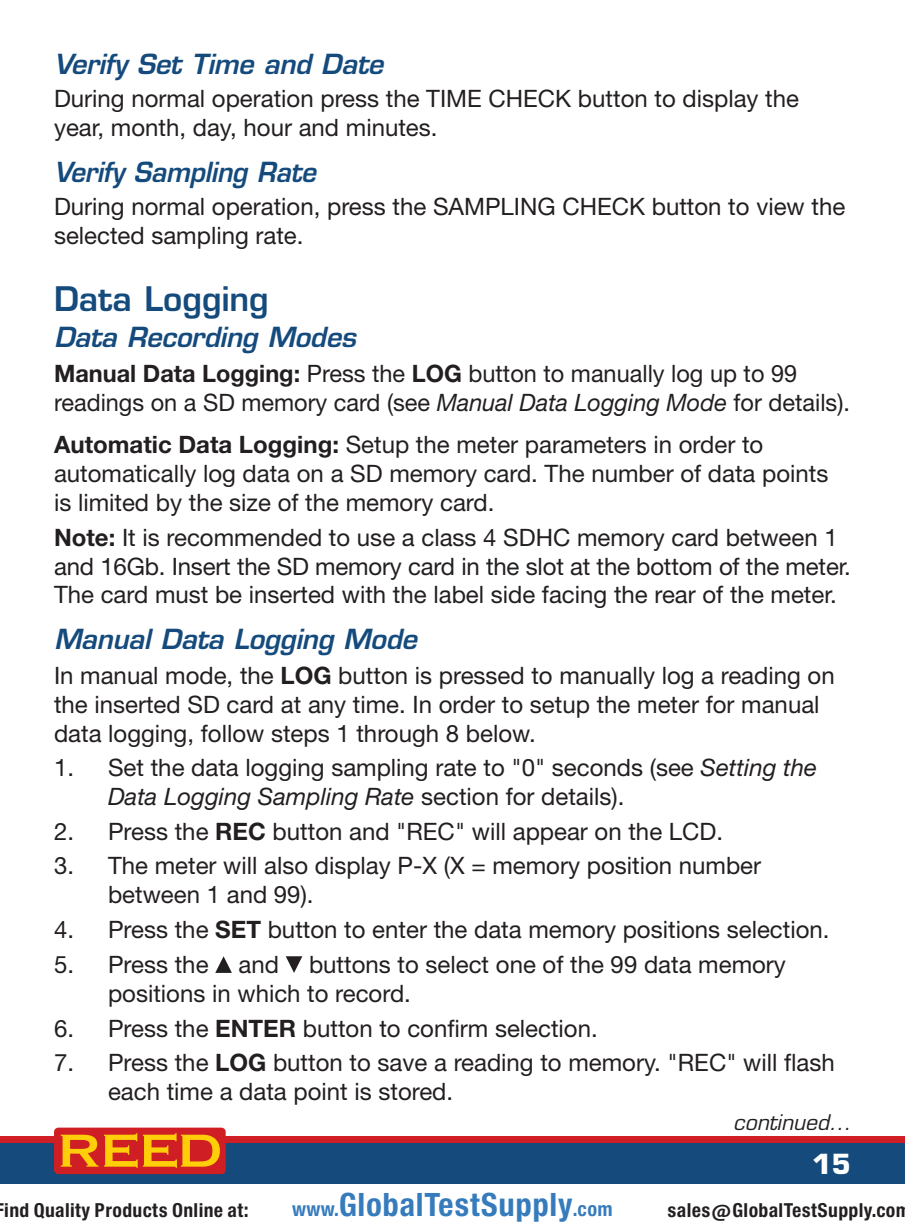
<style>
.page{position:relative;width:905px;height:1229px;background:#fff}
.page>*{position:absolute;margin:0;border:0;box-sizing:border-box;transform-origin:0 0}
.t1{font:600 33px "Eurostile LT Std";color:#144a7c}
.t2{font:30.6px "Europa Gro Nr 2 SBOP Bol Con";letter-spacing:.02em;color:#367bbc}
.t3{font:italic 600 27px "Eurostile LT Std";letter-spacing:-.01em;color:#144a7c}
.t4{font:italic 600 27px "Eurostile LT Std";letter-spacing:-.01em;color:#144a7c;scale:.96 1}
.t5{font:700 27px "Eurostile LT Std";color:#fff}
.t6{font:24px/28.8px "Helvetica Neue LT Std";color:#231f20}
.t7{font:italic 21px "Eurostile LT Std";color:#231f20}
.t8{font:18.3px "Europa Gro Nr 2 SBOP Bol Con";letter-spacing:.02em;color:#231f20}
.s1{font-weight:700}
.s2{font-style:italic}
.s3{font-size:18.9px}
</style>
<div class="page">
<div style="left:0;top:1137px;width:904px;height:91px;background:#144a7c"></div>
<div style="left:0;top:1136px;width:904px;height:6px;background:#d01e25"></div>
<div style="left:54px;top:1127px;width:172px;height:47px;background:#d01e25;border-radius:4px"></div>
<svg style="left:61px;top:1133px;width:159px;height:34px"></svg>
<svg style="left:215px;top:956px;width:17px;height:17px"></svg>
<svg style="left:286px;top:956px;width:16px;height:17px"></svg>
<div style="left:0;top:1184px;width:904px;height:44px;background:#fff"></div>
<p class="t3" style="left:54px;top:47px;width:331px">Verify Set Time and Date</p>
<p class="t6" style="left:54px;top:84px;width:746px">During normal operation press the TIME CHECK button to display the year, month, day, hour and minutes.</p>
<p class="t4" style="left:54px;top:155px;width:274px">Verify Sampling Rate</p>
<p class="t6" style="left:54px;top:192px;width:792px">During normal operation, press the SAMPLING CHECK button to view the selected sampling rate.</p>
<h1 class="t1" style="left:54px;top:278px;width:216px">Data Logging</h1>
<p class="t3" style="left:54px;top:320px;width:303px">Data Recording Modes</p>
<p class="t6" style="left:54px;top:359px;width:797px"><span class="s1">Manual Data Logging:</span> Press the <span class="s1">LOG</span> button to manually log up to 99 readings on a SD memory card (see <span class="s2">Manual Data Logging Mode</span> for details).</p>
<p class="t6" style="left:54px;top:430px;width:776px"><span class="s1">Automatic Data Logging:</span> Setup the meter parameters in order to automatically log data on a SD memory card. The number of data points is limited by the size of the memory card.</p>
<p class="t6" style="left:54px;top:522px;width:798px"><span class="s1">Note:</span> It is recommended to use a class 4 SDHC memory card between 1 and 16Gb. Insert the SD memory card in the slot at the bottom of the meter.<br>The card must be inserted with the label side facing the rear of the meter.</p>
<p class="t3" style="left:54px;top:622px;width:364px">Manual Data Logging Mode</p>
<p class="t6" style="left:54px;top:661px;width:782px">In manual mode, the <span class="s1">LOG</span> button is pressed to manually log a reading on the inserted SD card at any time. In order to setup the meter for manual data logging, follow steps 1 through 8 below.</p>
<p class="t6" style="left:108px;top:752px;width:710px;text-indent:-54px">1. Set the data logging sampling rate to "0" seconds (see <span class="s2">Setting the<br>Data Logging Sampling Rate</span> section for details).</p>
<p class="t6" style="left:54px;top:816px;width:670px">2. Press the <span class="s1">REC</span> button and "REC" will appear on the LCD.</p>
<p class="t6" style="left:108px;top:851px;width:654px;text-indent:-54px">3. The meter will also display P-X (X = memory position number between 1 and 99).</p>
<p class="t6" style="left:54px;top:914px;width:777px">4. Press the <span class="s1">SET</span> button to enter the data memory positions selection.</p>
<p class="t6" style="left:108px;top:949px;width:679px;text-indent:-54px">5. Press the and buttons to select one of the 99 data memory positions in which to record.</p>
<p class="t6" style="left:54px;top:1013px;width:545px">6. Press the <span class="s1">ENTER</span> button to confirm selection.</p>
<p class="t6" style="left:108px;top:1048px;width:728px;text-indent:-54px">7. Press the <span class="s1">LOG</span> button to save a reading to memory. "REC" will flash each time a data point is stored.</p>
<p class="t7" style="left:733px;top:1110px;width:119px">continued...</p>
<p class="t5" style="left:812px;top:1147px;width:40px">15</p>
<p class="t8" style="left:4px;top:1198px;width:245px">ind Quality Products Online at:</p>
<p class="t2" style="left:292px;top:1186px;width:322px"><span class="s3">www.</span>GlobalTestSupply<span class="s3">.com</span></p>
<p class="t8" style="left:667px;top:1198px;width:244px">sales@GlobalTestSupply.com</p>
</div>
